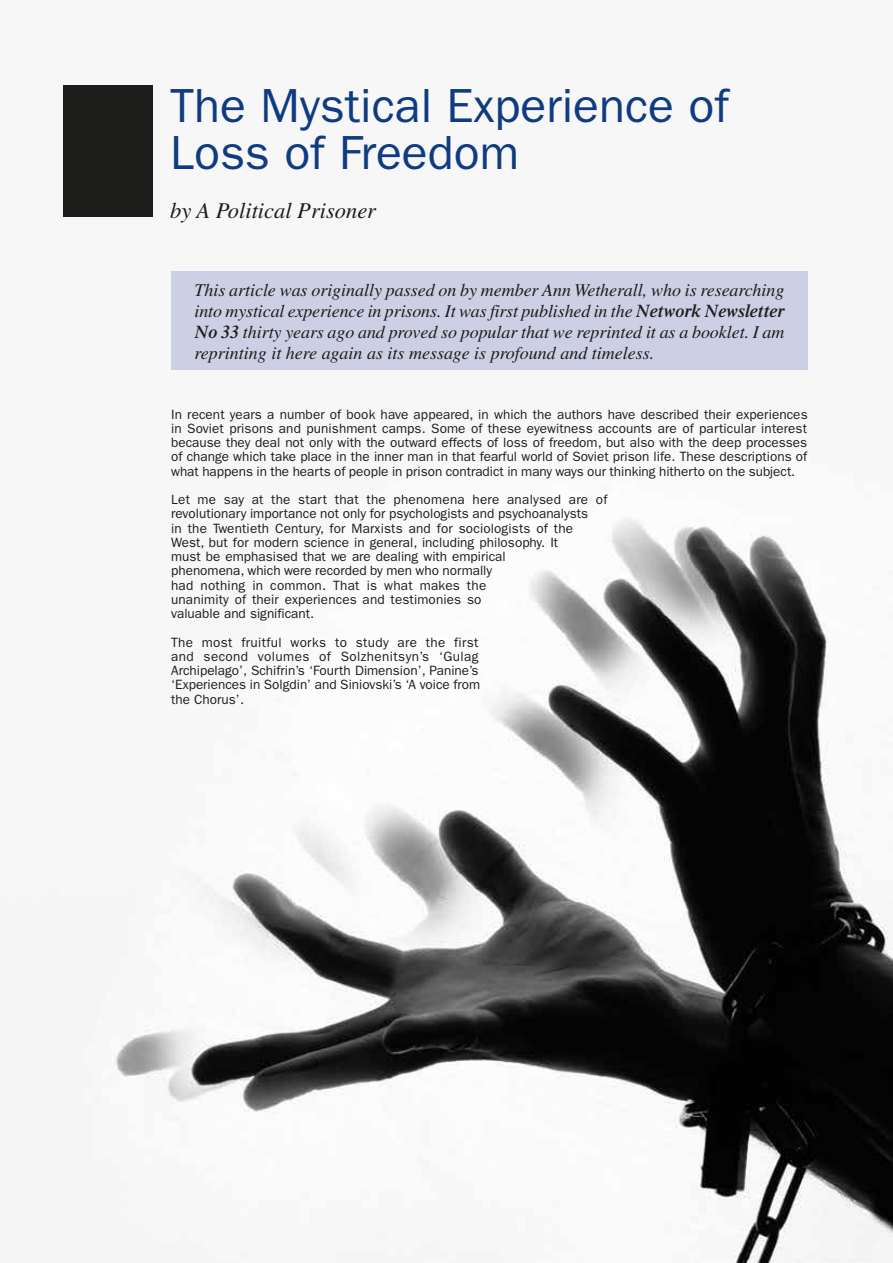
<style>
.page{position:relative;width:893px;height:1263px;background:#fff}
.page>*{position:absolute;margin:0;border:0;box-sizing:border-box;transform-origin:0 0}
.t1{font:48px/47.2px "Franklin Gothic";color:#0f3b80}
.t2{font:italic 22.5px "Times";color:#1d1d1b}
.t3{font:italic 18px/21px "Times";color:#1d1d1b;text-align:justify}
.t4{font:13.5px/14.2px "Franklin Gothic";color:#1d1d1b}
.s1{font-weight:600}
</style>
<div class="page">
<img style="left:63px;top:85px;width:830px;height:1178px">
<div style="left:64px;top:85px;width:89px;height:132px;background:#1d1d1b"></div>
<div style="left:171px;top:271px;width:637px;height:98px;background:#cdcfe5"></div>
<h1 class="t1" style="left:170px;top:83px;width:560px">The Mystical Experience of<br>Loss of Freedom</h1>
<h2 class="t2" style="left:170px;top:198px;width:207px">by A Political Prisoner</h2>
<p class="t3" style="left:195px;top:279px;width:591px">This article was originally passed on by member Ann Wetherall, who is researching into mystical experience in prisons. It was first published in the <span class="s1">Network Newsletter No 33</span> thirty years ago and proved so popular that we reprinted it as a booklet. I am reprinting it here again as its message is profound and timeless.</p>
<p class="t4" style="left:171px;top:407px;width:638px;text-align:justify">In recent years a number of book have appeared, in which the authors have described their experiences in Soviet prisons and punishment camps. Some of these eyewitness accounts are of particular interest because they deal not only with the outward effects of loss of freedom, but also with the deep processes of change which take place in the inner man in that fearful world of Soviet prison life. These descriptions of what happens in the hearts of people in prison contradict in many ways our thinking hitherto on the subject.</p>
<p class="t4" style="left:171px;top:492px;width:438px">Let me say at the start that the phenomena here analysed are of revolutionary importance not only for psychologists and psychoanalysts<br>in the Twentieth Century, for Marxists and for sociologists of the West, but for modern science in general, including philosophy. It<br>must be emphasised that we are dealing with empirical<br>phenomena, which were recorded by men who normally<br>had nothing in common. That is what makes the<br>unanimity of their experiences and testimonies so<br>valuable and significant.</p>
<p class="t4" style="left:171px;top:635px;width:311px">The most fruitful works to study are the first and second volumes of Solzhenitsyn’s ‘Gulag Archipelago’, Schifrin’s ‘Fourth Dimension’, Panine’s ‘Experiences in Solgdin’ and Siniovski’s ‘A voice from the Chorus’.</p>
</div>
